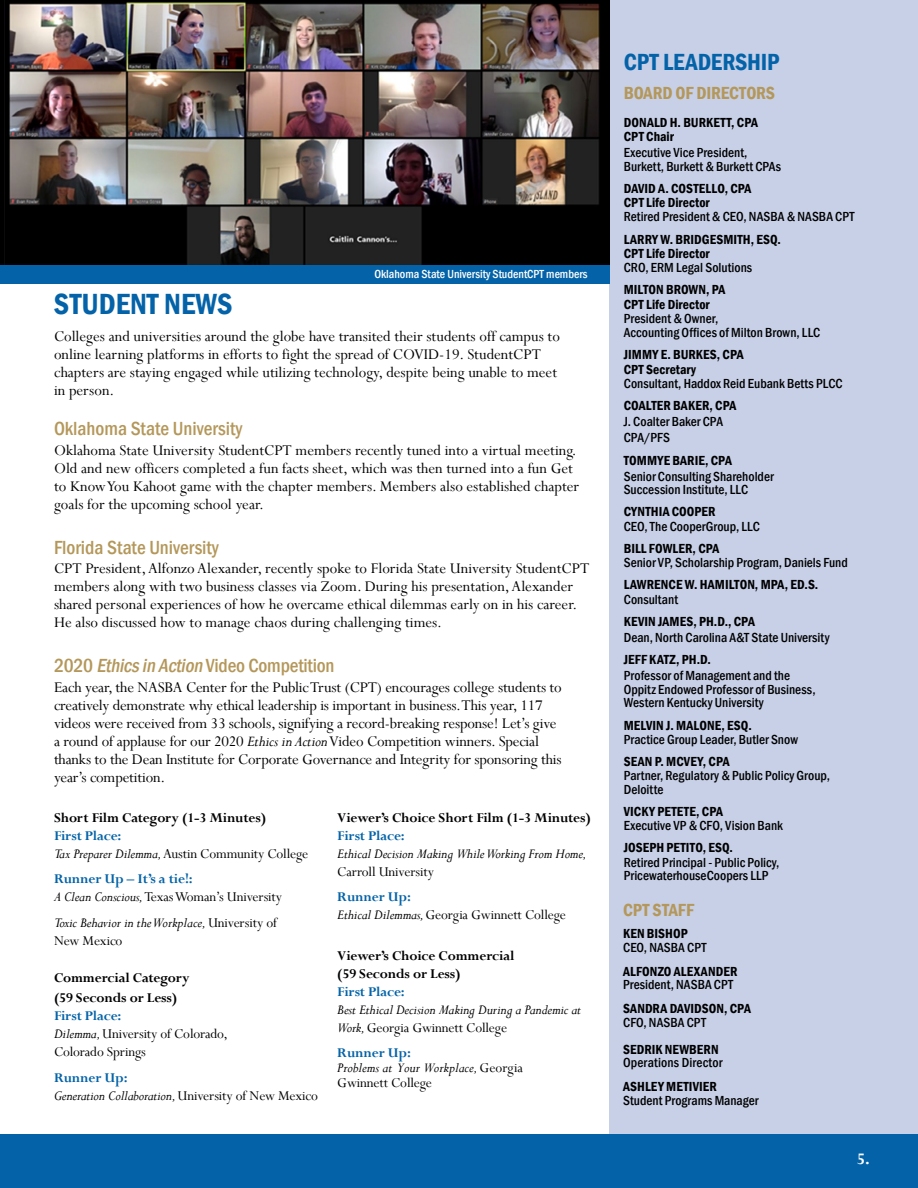
<style>
.page{position:relative;width:918px;height:1188px;background:#fff}
.page>*{position:absolute;margin:0;border:0;box-sizing:border-box;transform-origin:0 0}
.t1{font:600 condensed 30px "Franklin Gothic";color:#0463a8}
.t2{font:600 condensed 24px "Franklin Gothic";letter-spacing:-.005em;color:#0463a8}
.t3{font:500 condensed 19.5px "Franklin Gothic";color:#b4975a}
.t4{font:600 condensed 18px "Franklin Gothic";letter-spacing:-.01em;color:#b4975a}
.t5{font:700 18px "Perpetua";color:#fff}
.t6{font:16.5px/18px "Perpetua";color:#000}
.t7{font:italic 15px/18px "Perpetua";letter-spacing:-.01em;color:#000}
.t8{font:15px/18px "Perpetua";letter-spacing:-.01em;color:#000}
.t9{font:700 15px/19.8px "Perpetua";letter-spacing:-.01em;color:#000}
.t10{font:700 15px "Perpetua";letter-spacing:-.01em;color:#0463a8}
.t11{font:500 condensed 13.5px/13.5px "Franklin Gothic";color:#000}
.t12{font:600 condensed 13.5px/14.2px "Franklin Gothic";letter-spacing:.005em;color:#000}
.t13{font:500 condensed 12px "Franklin Gothic";color:#fff}
.s1{font-style:italic}
.s2{font-weight:700;color:#0463a8}
.s3{font-style:normal}
.s4{font-weight:700;font-style:normal;color:#0463a8}
</style>
<div class="page">
<div style="left:610px;top:0;width:308px;height:1188px;background:#c7d0e7"></div>
<div style="left:0;top:1135px;width:918px;height:53px;background:#0463a8"></div>
<div style="left:0;top:264px;width:610px;height:20px;background:#0463a8"></div>
<div style="left:0;top:0;width:610px;height:264px;background:#000"></div>
<img style="left:9px;top:2px;width:591px;height:262px">
<p class="t13" style="left:374px;top:266px;width:215px">Oklahoma State University StudentCPT members</p>
<h1 class="t1" style="left:54px;top:284px;width:180px">STUDENT NEWS</h1>
<p class="t6" style="left:54px;top:327px;width:507px">Colleges and universities around the globe have transited their students off campus to online learning platforms in efforts to fight the spread of COVID-19. StudentCPT chapters are staying engaged while utilizing technology, despite being unable to meet in person.</p>
<p class="t3" style="left:54px;top:416px;width:190px">Oklahoma State University</p>
<p class="t6" style="left:54px;top:441px;width:527px">Oklahoma State University StudentCPT members recently tuned into a virtual meeting.<br>Old and new officers completed a fun facts sheet, which was then turned into a fun Get to Know You Kahoot game with the chapter members. Members also established chapter goals for the upcoming school year.</p>
<p class="t3" style="left:54px;top:534px;width:166px">Florida State University</p>
<p class="t6" style="left:54px;top:559px;width:537px">CPT President, Alfonzo Alexander, recently spoke to Florida State University StudentCPT members along with two business classes via Zoom. During his presentation, Alexander shared personal experiences of how he overcame ethical dilemmas early on in his career.<br>He also discussed how to manage chaos during challenging times.</p>
<p class="t3" style="left:54px;top:653px;width:282px">2020 <span class="s1">Ethicsin Action</span> Video Competition</p>
<p class="t6" style="left:54px;top:678px;width:509px">Each year, the NASBA Center for the Public Trust (CPT) encourages college students to creatively demonstrate why ethical leadership is important in business. This year, 117 videos were received from 33 schools, signifying a record-breaking response! Let’s give a round of applause for our 2020 <span class="s1">Ethics in Action</span> Video Competition winners. Special thanks to the Dean Institute for Corporate Governance and Integrity for sponsoring this year’s competition.</p>
<p class="t9" style="left:54px;top:807px;width:214px">Short Film Category (1-3 Minutes)</p>
<p class="t8" style="left:54px;top:826px;width:256px"><span class="s2">First Place:<br></span><span class="s1">Tax Preparer Dilemma,</span> Austin Community College</p>
<p class="t8" style="left:54px;top:870px;width:230px"><span class="s2">Runner Up – It’s a tie!:<br></span><span class="s1">A Clean Conscious,</span> Texas Woman’s University</p>
<p class="t7" style="left:54px;top:913px;width:224px">Toxic Behavior in the Workplace, <span class="s3">University of<br>New Mexico</span></p>
<p class="t9" style="left:54px;top:968px;width:137px">Commercial Category (59 Seconds or Less)</p>
<p class="t8" style="left:54px;top:1006px;width:176px"><span class="s2">First Place:<br></span><span class="s1">Dilemma,</span> University of Colorado,<br>Colorado Springs</p>
<p class="t7" style="left:54px;top:1068px;width:266px"><span class="s4">Runner Up:<br></span>Generation Collaboration, <span class="s3">University of New Mexico</span></p>
<p class="t9" style="left:337px;top:807px;width:255px">Viewer’s Choice Short Film (1-3 Minutes)</p>
<p class="t10" style="left:337px;top:826px;width:69px">First Place:</p>
<p class="t7" style="left:337px;top:844px;width:251px">Ethical Decision Making While Working From Home,</p>
<p class="t8" style="left:337px;top:862px;width:98px">Carroll University</p>
<p class="t8" style="left:337px;top:888px;width:230px"><span class="s2">Runner Up:<br></span><span class="s1">Ethical Dilemmas,</span> Georgia Gwinnett College</p>
<p class="t9" style="left:337px;top:946px;width:179px;line-height:18px">Viewer’s Choice Commercial (59 Seconds or Less)</p>
<p class="t10" style="left:337px;top:982px;width:69px">First Place:</p>
<p class="t7" style="left:337px;top:1000px;width:245px">Best Ethical Decision Making During a Pandemic at<br>Work, <span class="s3">Georgia Gwinnett College</span></p>
<p class="t7" style="left:337px;top:1045px;width:187px;line-height:15px"><span class="s4">Runner Up:<br></span>Problems at Your Workplace, <span class="s3">Georgia<br>Gwinnett College</span></p>
<h2 class="t2" style="left:624px;top:46px;width:157px">CPT LEADERSHIP</h2>
<p class="t4" style="left:624px;top:81px;width:153px">BOARD OF DIRECTORS</p>
<p class="t12" style="left:624px;top:115px;width:136px">DONALD H. BURKETT, CPA<br>CPT Chair</p>
<p class="t11" style="left:624px;top:146px;width:159px">Executive Vice President,<br>Burkett, Burkett &amp; Burkett CPAs</p>
<p class="t12" style="left:624px;top:181px;width:129px">DAVID A. COSTELLO, CPA<br>CPT Life Director</p>
<p class="t11" style="left:624px;top:210px;width:232px">Retired President &amp; CEO, NASBA &amp; NASBA CPT</p>
<p class="t12" style="left:624px;top:232px;width:159px">LARRY W. BRIDGESMITH, ESQ.<br>CPT Life Director</p>
<p class="t11" style="left:624px;top:261px;width:130px">CRO, ERM Legal Solutions</p>
<p class="t12" style="left:624px;top:283px;width:103px">MILTON BROWN, PA<br>CPT Life Director</p>
<p class="t11" style="left:624px;top:311px;width:198px;line-height:14.2px">President &amp; Owner,<br>Accounting Offices of Milton Brown, LLC</p>
<p class="t12" style="left:624px;top:347px;width:121px">JIMMY E. BURKES, CPA<br>CPT Secretary</p>
<p class="t11" style="left:624px;top:376px;width:220px">Consultant, Haddox Reid Eubank Betts PLCC</p>
<p class="t12" style="left:624px;top:398px;width:114px">COALTER BAKER, CPA</p>
<p class="t11" style="left:624px;top:413px;width:101px;line-height:16.2px">J. Coalter Baker CPA<br>CPA/PFS</p>
<p class="t12" style="left:624px;top:453px;width:110px">TOMMYE BARIE, CPA</p>
<p class="t11" style="left:624px;top:469px;width:151px">Senior Consulting Shareholder<br>Succession Institute, LLC</p>
<p class="t12" style="left:624px;top:505px;width:93px">CYNTHIA COOPER</p>
<p class="t11" style="left:624px;top:519px;width:138px">CEO, The CooperGroup, LLC</p>
<p class="t12" style="left:624px;top:541px;width:97px">BILL FOWLER, CPA</p>
<p class="t11" style="left:624px;top:556px;width:226px">Senior VP, Scholarship Program, Daniels Fund</p>
<p class="t12" style="left:624px;top:578px;width:196px">LAWRENCE W. HAMILTON, MPA, ED.S.</p>
<p class="t11" style="left:624px;top:592px;width:56px">Consultant</p>
<p class="t12" style="left:624px;top:614px;width:133px">KEVIN JAMES, PH.D., CPA</p>
<p class="t11" style="left:624px;top:631px;width:207px">Dean, North Carolina A&amp;T State University</p>
<p class="t12" style="left:624px;top:652px;width:89px">JEFF KATZ, PH.D.</p>
<p class="t11" style="left:624px;top:669px;width:193px">Professor of Management and the<br>Oppitz Endowed Professor of Business,<br>Western Kentucky University</p>
<p class="t12" style="left:624px;top:718px;width:129px">MELVIN J. MALONE, ESQ.</p>
<p class="t11" style="left:624px;top:733px;width:176px">Practice Group Leader, Butler Snow</p>
<p class="t12" style="left:624px;top:754px;width:107px">SEAN P. MCVEY, CPA</p>
<p class="t11" style="left:624px;top:769px;width:208px">Partner, Regulatory &amp; Public Policy Group,<br>Deloitte</p>
<p class="t12" style="left:624px;top:804px;width:101px">VICKY PETETE, CPA</p>
<p class="t11" style="left:624px;top:819px;width:161px">Executive VP &amp; CFO, Vision Bank</p>
<p class="t12" style="left:624px;top:841px;width:111px">JOSEPH PETITO, ESQ.</p>
<p class="t11" style="left:624px;top:855px;width:157px">Retired Principal - Public Policy,<br>PricewaterhouseCoopers LLP</p>
<p class="t4" style="left:623px;top:898px;width:72px">CPT STAFF</p>
<p class="t12" style="left:623px;top:927px;width:66px">KEN BISHOP</p>
<p class="t11" style="left:623px;top:941px;width:85px">CEO, NASBA CPT</p>
<p class="t12" style="left:623px;top:964px;width:116px">ALFONZO ALEXANDER</p>
<p class="t11" style="left:623px;top:978px;width:112px">President, NASBA CPT</p>
<p class="t12" style="left:623px;top:1002px;width:129px">SANDRA DAVIDSON, CPA</p>
<p class="t11" style="left:623px;top:1016px;width:84px">CFO, NASBA CPT</p>
<p class="t12" style="left:623px;top:1042px;width:97px">SEDRIK NEWBERN</p>
<p class="t11" style="left:623px;top:1056px;width:101px">Operations Director</p>
<p class="t12" style="left:623px;top:1080px;width:95px">ASHLEY METIVIER</p>
<p class="t11" style="left:623px;top:1094px;width:137px">Student Programs Manager</p>
<p class="t5" style="left:857px;top:1147px;width:14px">5.</p>
</div>
